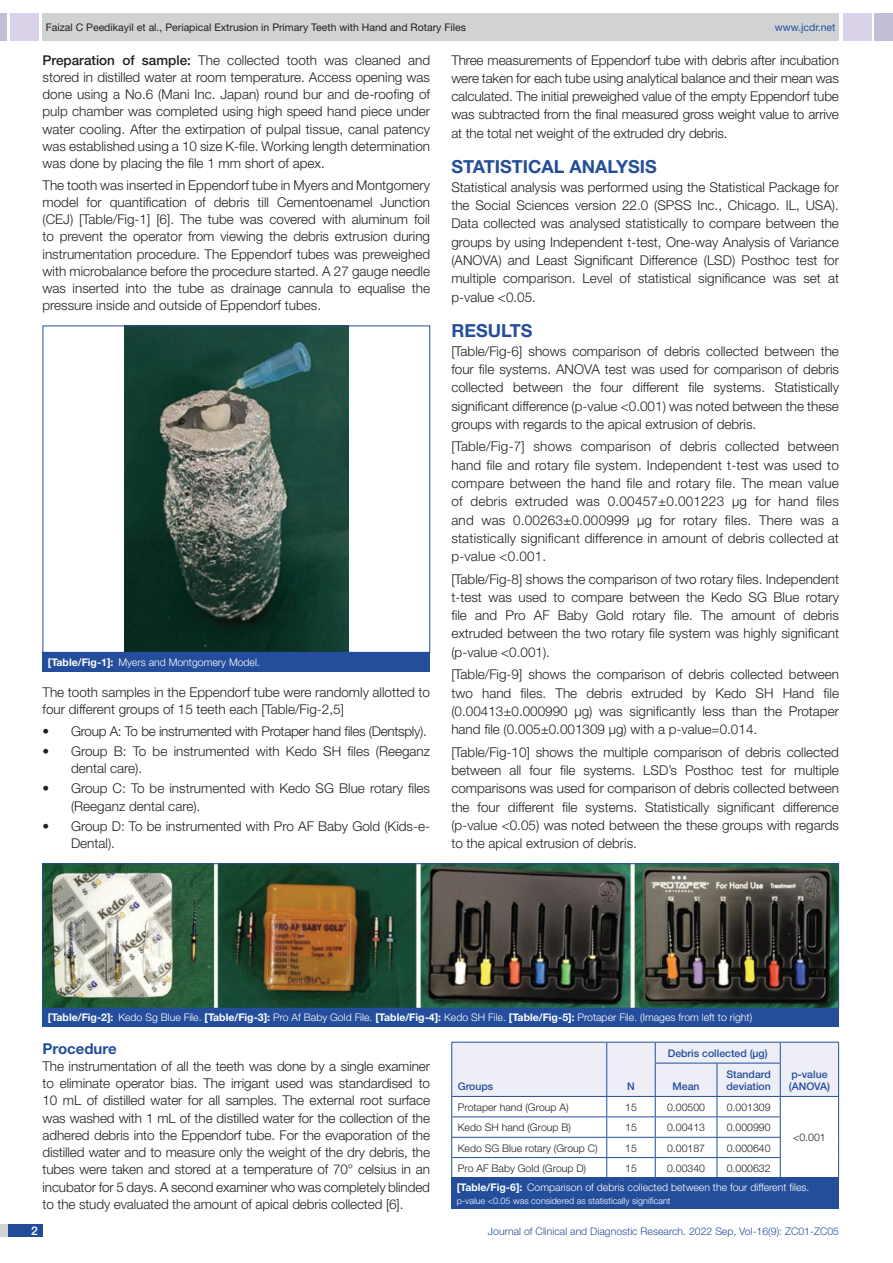
<style>
.page{position:relative;width:893px;height:1263px;background:#fff}
.page>*{position:absolute;margin:0;border:0;box-sizing:border-box;transform-origin:0 0}
.Heading{font:700 18px "Helvetica Neue";color:#244e9b}
.HEAD_2{font:700 15px "Helvetica Neue";color:#244e9b}
.Body_text{font:300 13.5px/18.3px "Helvetica Neue";color:#231f20;text-align:justify}
.Bullet_list{font:300 13.5px/17.2px "Helvetica Neue";color:#231f20}
.Bullet_list-2{font:300 13.5px "Helvetica Neue";letter-spacing:-.02em;color:#231f20}
.t1{font:500 12px "Helvetica Neue";color:#fff}
.TABLE_FIG{font:300 10.5px "Helvetica Neue";color:#fff}
.tb_txt{font:300 10.5px "Helvetica Neue";color:#231f20}
.t2{font:10.5px "Helvetica Neue";color:#231f20}
.t3{font:300 10.5px "Helvetica Neue";color:#244e9b}
.tb_head{font:500 10.5px/12.6px "Helvetica Neue";color:#244e9b}
.t4{font:10.5px "Helvetica Neue";color:#244e9b}
.TABLE_FIG-2{font:300 9px "Helvetica Neue";color:#fff}
.s1{font-weight:500}
.s2{font-weight:700}
</style>
<div class="page">
<div style="left:0;top:13px;width:7px;height:28px;background:#c2bed7"></div>
<div style="left:10px;top:13px;width:29px;height:28px;background:#d9d2e8"></div>
<div style="left:43px;top:13px;width:796px;height:28px;background:#d1d2d4"></div>
<div style="left:875px;top:13px;width:18px;height:28px;background:#c2bed7"></div>
<div style="left:843px;top:13px;width:29px;height:28px;background:#d9d2e8"></div>
<div style="left:0;top:1224px;width:43px;height:13px;background:#d1d2d4"></div>
<div style="left:8px;top:1224px;width:35px;height:13px;background:#214c99"></div>
<img style="left:124px;top:328px;width:224px;height:323px">
<div style="left:43px;top:652px;width:387px;height:19px;background:#244e9b"></div>
<svg style="left:451px;top:1042px;width:388px;height:135px"></svg>
<div style="left:451px;top:1177px;width:388px;height:32px;background:#244e9b"></div>
<img style="left:45px;top:865px;width:792px;height:142px">
<div style="left:43px;top:863px;width:796px;height:146px;border:1px solid #244e9b"></div>
<div style="left:43px;top:1008px;width:796px;height:19px;background:#244e9b"></div>
<p class="t2" style="left:46px;top:21px;width:422px">Faizal C Peedikayil et al., Periapical Extrusion in Primary Teeth with Hand and Rotary Files</p>
<p class="t4" style="left:775px;top:21px;width:62px">www.jcdr.net</p>
<p class="Body_text" style="left:43px;top:51px;width:389px;line-height:17.2px"><span class="s1">Preparation of sample:</span> The collected tooth was cleaned and stored in distilled water at room temperature. Access opening was done using a No.6 (Mani Inc. Japan) round bur and de-roofing of pulp chamber was completed using high speed hand piece under water cooling. After the extirpation of pulpal tissue, canal patency was established using a 10 size K-file. Working length determination was done by placing the file 1 mm short of apex.</p>
<p class="Body_text" style="left:43px;top:176px;width:389px;line-height:17.2px">The tooth was inserted in Eppendorf tube in Myers and Montgomery model for quantification of debris till Cementoenamel Junction (CEJ) [Table/Fig-1] [6]. The tube was covered with aluminum foil to prevent the operator from viewing the debris extrusion during instrumentation procedure. The Eppendorf tubes was preweighed with microbalance before the procedure started. A 27 gauge needle was inserted into the tube as drainage cannula to equalise the pressure inside and outside of Eppendorf tubes.</p>
<p class="TABLE_FIG" style="left:48px;top:655px;width:214px"><span class="s2">[Table/Fig-1]:</span> Myers and Montgomery Model.</p>
<p class="Body_text" style="left:43px;top:683px;width:389px;line-height:17.2px">The tooth samples in the Eppendorf tube were randomly allotted to four different groups of 15 teeth each [Table/Fig-2,5]</p>
<p class="Bullet_list-2" style="left:43px;top:723px;width:386px">• Group A: To be instrumented with Protaper hand files (Dentsply).</p>
<p class="Bullet_list" style="left:71px;top:742px;width:361px;text-indent:-29px">• Group B: To be instrumented with Kedo SH files (Reeganz dental care).</p>
<p class="Bullet_list" style="left:71px;top:780px;width:361px;text-indent:-29px">• Group C: To be instrumented with Kedo SG Blue rotary files (Reeganz dental care).</p>
<p class="Bullet_list" style="left:71px;top:817px;width:361px;text-indent:-29px">• Group D: To be instrumented with Pro AF Baby Gold (Kids-e-<br>Dental).</p>
<p class="Body_text" style="left:451px;top:50px;width:389px">Three measurements of Eppendorf tube with debris after incubation were taken for each tube using analytical balance and their mean was calculated. The initial preweighed value of the empty Eppendorf tube was subtracted from the final measured gross weight value to arrive at the total net weight of the extruded dry debris.</p>
<p class="Heading" style="left:451px;top:156px;width:23px">Statistical</p>
<p class="Heading" style="left:569px;top:156px;width:14px">anal</p>
<p class="Heading" style="left:616px;top:156px;width:23px">ysis</p>
<p class="Body_text" style="left:451px;top:178px;width:389px">Statistical analysis was performed using the Statistical Package for the Social Sciences version 22.0 (SPSS Inc., Chicago. IL, USA).<br>Data collected was analysed statistically to compare between the groups by using Independent t-test, One-way Analysis of Variance (ANOVA) and Least Significant Difference (LSD) Posthoc test for multiple comparison. Level of statistical significance was set at p-value &lt;0.05.</p>
<p class="Heading" style="left:451px;top:320px;width:83px">RESULTS</p>
<p class="Body_text" style="left:451px;top:341px;width:389px">[Table/Fig-6] shows comparison of debris collected between the four file systems. ANOVA test was used for comparison of debris collected between the four different file systems. Statistically significant difference (p-value &lt;0.001) was noted between the these groups with regards to the apical extrusion of debris.</p>
<p class="Body_text" style="left:451px;top:437px;width:389px">[Table/Fig-7] shows comparison of debris collected between hand file and rotary file system. Independent t-test was used to compare between the hand file and rotary file. The mean value of debris extruded was 0.00457±0.001223 μg for hand files and was 0.00263±0.000999 μg for rotary files. There was a statistically significant difference in amount of debris collected at p-value &lt;0.001.</p>
<p class="Body_text" style="left:451px;top:569px;width:389px">[Table/Fig-8] shows the comparison of two rotary files. Independent t-test was used to compare between the Kedo SG Blue rotary file and Pro AF Baby Gold rotary file. The amount of debris extruded between the two rotary file system was highly significant (p-value &lt;0.001).</p>
<p class="Body_text" style="left:451px;top:665px;width:389px">[Table/Fig-9] shows the comparison of debris collected between two hand files. The debris extruded by Kedo SH Hand file (0.00413±0.000990 μg) was significantly less than the Protaper hand file (0.005±0.001309 μg) with a p-value=0.014.</p>
<p class="Body_text" style="left:451px;top:742px;width:389px">[Table/Fig-10] shows the multiple comparison of debris collected between all four file systems. LSD’s Posthoc test for multiple comparisons was used for comparison of debris collected between the four different file systems. Statistically significant difference (p-value &lt;0.05) was noted between the these groups with regards to the apical extrusion of debris.</p>
<p class="TABLE_FIG" style="left:48px;top:1011px;width:706px"><span class="s2">[Table/Fig-2]:</span> Kedo Sg Blue File. <span class="s2">[Table/Fig-3]:</span> Pro Af Baby Gold File. <span class="s2">[Table/Fig-4]:</span> Kedo SH File. <span class="s2">[Table/Fig-5]:</span> Protaper File. (Images from left to right)</p>
<p class="HEAD_2" style="left:43px;top:1039px;width:76px">Procedure</p>
<p class="Body_text" style="left:43px;top:1057px;width:389px;line-height:17.2px">The instrumentation of all the teeth was done by a single examiner to eliminate operator bias. The irrigant used was standardised to 10 mL of distilled water for all samples. The external root surface was washed with 1 mL of the distilled water for the collection of the adhered debris into the Eppendorf tube. For the evaporation of the distilled water and to measure only the weight of the dry debris, the tubes were taken and stored at a temperature of 70° celsius in an incubator for 5 days. A second examiner who was completely blinded to the study evaluated the amount of apical debris collected [6].</p>
<p class="tb_head" style="left:458px;top:1080px;width:37px">Groups</p>
<p class="tb_head" style="left:627px;top:1080px;width:8px">N</p>
<p class="tb_head" style="left:668px;top:1047px;width:101px">Debris collected (μg)</p>
<p class="tb_head" style="left:726px;top:1068px;width:46px">Standard deviation</p>
<p class="tb_head" style="left:791px;top:1068px;width:38px">p-value</p>
<p class="tb_head" style="left:673px;top:1080px;width:29px">Mean</p>
<p class="tb_head" style="left:789px;top:1080px;width:12px">(ANOVA</p>
<p class="tb_head" style="left:827px;top:1080px;width:4px">)</p>
<p class="tb_txt" style="left:458px;top:1100px;width:112px">Protaper hand (Group A)</p>
<p class="tb_txt" style="left:625px;top:1100px;width:13px">15</p>
<p class="tb_txt" style="left:667px;top:1100px;width:39px">0.00500</p>
<p class="tb_txt" style="left:727px;top:1100px;width:45px">0.001309</p>
<p class="tb_txt" style="left:458px;top:1121px;width:115px">Kedo SH hand (Group B)</p>
<p class="tb_txt" style="left:625px;top:1121px;width:13px">15</p>
<p class="tb_txt" style="left:667px;top:1121px;width:39px">0.00413</p>
<p class="tb_txt" style="left:727px;top:1121px;width:45px">0.000990</p>
<p class="tb_txt" style="left:458px;top:1141px;width:142px">Kedo SG Blue rotary (Group C)</p>
<p class="tb_txt" style="left:625px;top:1141px;width:13px">15</p>
<p class="tb_txt" style="left:667px;top:1141px;width:39px">0.00187</p>
<p class="tb_txt" style="left:727px;top:1141px;width:45px">0.000640</p>
<p class="tb_txt" style="left:458px;top:1162px;width:130px">Pro AF Baby Gold (Group D)</p>
<p class="tb_txt" style="left:625px;top:1162px;width:13px">15</p>
<p class="tb_txt" style="left:667px;top:1162px;width:39px">0.00340</p>
<p class="tb_txt" style="left:727px;top:1162px;width:45px">0.000632</p>
<p class="TABLE_FIG" style="left:457px;top:1181px;width:354px"><span class="s2">[Table/Fig-6]:</span> Comparison of debris collected between the four different files.</p>
<p class="TABLE_FIG-2" style="left:457px;top:1195px;width:215px">p-value &lt;0.05 was considered as statistically significant</p>
<p class="tb_txt" style="left:793px;top:1131px;width:34px">&lt;0.001</p>
<p class="t1" style="left:31px;top:1223px;width:8px">2</p>
<p class="t3" style="left:488px;top:1225px;width:353px">Journal of Clinical and Diagnostic Research. 2022 Sep, Vol-16(9): ZC01-ZC05</p>
</div>
